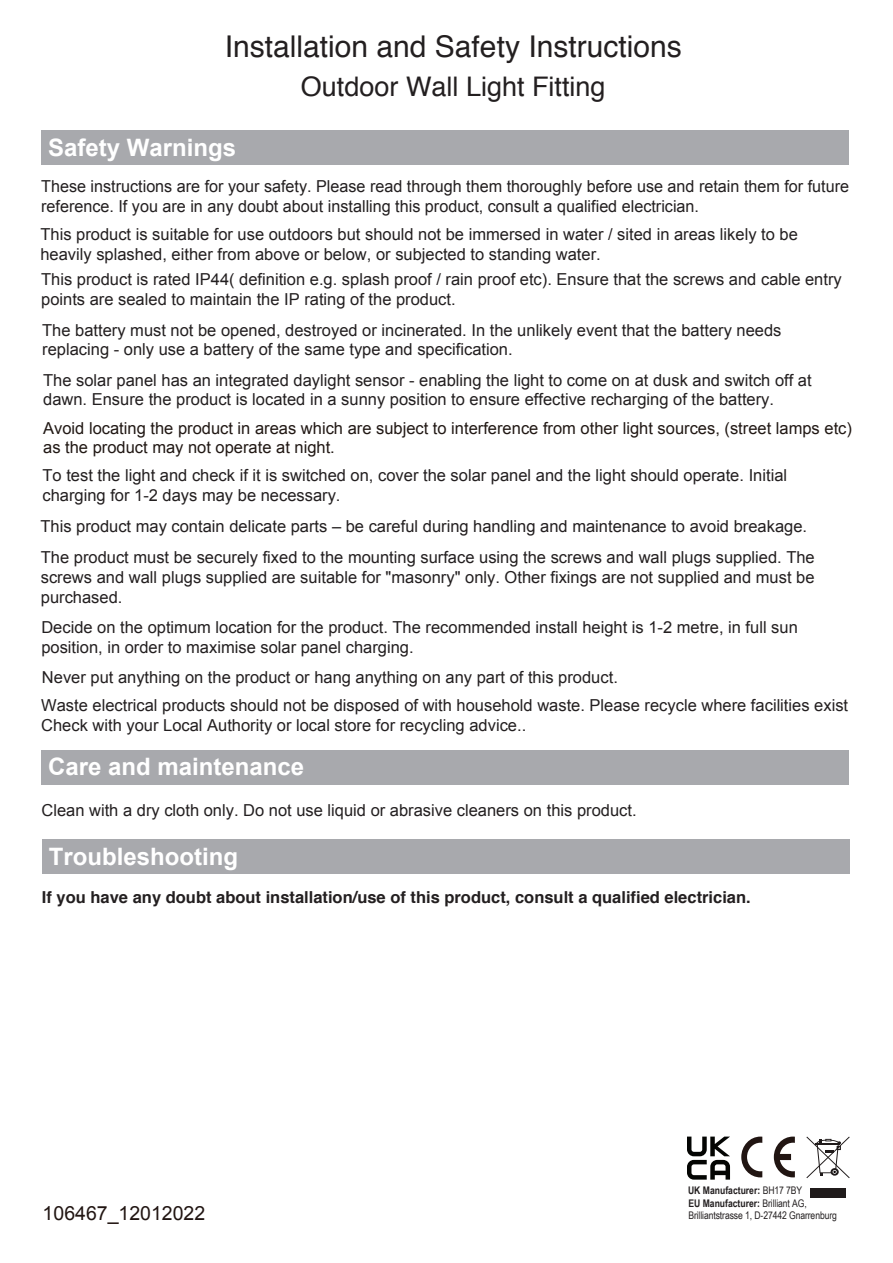
<style>
.page{position:relative;width:893px;height:1263px;background:#fff}
.page>*{position:absolute;margin:0;border:0;box-sizing:border-box;transform-origin:0 0}
.t1{font:30px "Helvetica";color:#231f20}
.t2{font:27px "Helvetica";color:#231f20}
.t3{font:700 24px "Arial";color:#fff}
.t4{font:19.5px "Arial";color:#211512}
.t5{font:16.5px/19.8px "Arial";color:#231f20}
.t6{font:16.5px/19.8px "Arial";color:#211814}
.t7{font:700 16.5px "Helvetica";color:#231f20}
.t8{font:10.5px/12px "Arial Narrow";letter-spacing:-.01em;color:#231f20}
.t9{font:700 10.5px "Arial Narrow";color:#231f20}
.s1{font-weight:400}
.s2{font-weight:700}
</style>
<div class="page">
<div style="left:42px;top:839px;width:808px;height:34px;background:#a8a9ad"></div>
<div style="left:41px;top:750px;width:808px;height:34px;background:#a8a9ad"></div>
<div style="left:41px;top:131px;width:808px;height:34px;background:#a8a9ad"></div>
<svg style="left:806px;top:1136px;width:44px;height:42px"></svg>
<div style="left:810px;top:1188px;width:36px;height:9px;background:#201b1b"></div>
<svg style="left:741px;top:1136px;width:21px;height:41px"></svg>
<svg style="left:774px;top:1136px;width:21px;height:41px"></svg>
<svg style="left:687px;top:1136px;width:43px;height:43px"></svg>
<h1 class="t1" style="left:225px;top:35px;width:458px">Installation and Safety Instructions</h1>
<h2 class="t2" style="left:301px;top:77px;width:306px">Outdoor Wall Light Fitting</h2>
<h3 class="t3" style="left:48px;top:138px;width:190px">Safety Warnings</h3>
<p class="t5" style="left:41px;top:178px;width:809px;line-height:19.4px">These instructions are for your safety. Please read through them thoroughly before use and retain them for future reference. If you are in any doubt about installing this product, consult a qualified electrician.</p>
<p class="t5" style="left:40px;top:226px;width:759px">This product is suitable for use outdoors but should not be immersed in water / sited in areas likely to be heavily splashed, either from above or below, or subjected to standing water.</p>
<p class="t5" style="left:41px;top:271px;width:802px">This product is rated IP44( definition e.g. splash proof / rain proof etc). Ensure that the screws and cable entry points are sealed to maintain the IP rating of the product.</p>
<p class="t5" style="left:42px;top:321px;width:741px">The battery must not be opened, destroyed or incinerated. In the unlikely event that the battery needs replacing - only use a battery of the same type and specification.</p>
<p class="t5" style="left:43px;top:371px;width:770px">The solar panel has an integrated daylight sensor - enabling the light to come on at dusk and switch off at dawn. Ensure the product is located in a sunny position to ensure effective recharging of the battery.</p>
<p class="t6" style="left:43px;top:419px;width:810px">Avoid locating the product in areas which are subject to interference from other light sources, (street lamps etc) as the product may not operate at night.</p>
<p class="t5" style="left:43px;top:467px;width:746px">To test the light and check if it is switched on, cover the solar panel and the light should operate. Initial charging for 1-2 days may be necessary.</p>
<p class="t5" style="left:40px;top:518px;width:768px">This product may contain delicate parts – be careful during handling and maintenance to avoid breakage.</p>
<p class="t5" style="left:41px;top:549px;width:775px;text-align:justify">The product must be securely fixed to the mounting surface using the screws and wall plugs supplied. The screws and wall plugs supplied are suitable for "masonry" only. Other fixings are not supplied and must be purchased.</p>
<p class="t5" style="left:41px;top:619px;width:758px">Decide on the optimum location for the product. The recommended install height is 1-2 metre, in full sun position, in order to maximise solar panel charging.</p>
<p class="t5" style="left:42px;top:669px;width:577px">Never put anything on the product or hang anything on any part of this product.</p>
<p class="t5" style="left:41px;top:697px;width:808px">Waste electrical products should not be disposed of with household waste. Please recycle where facilities exist<br>Check with your Local Authority or local store for recycling advice..</p>
<h3 class="t3" style="left:48px;top:758px;width:258px">Care and maintenance</h3>
<p class="t5" style="left:41px;top:801px;width:597px">Clean with a dry cloth only. Do not use liquid or abrasive cleaners on this product.</p>
<h3 class="t3" style="left:49px;top:847px;width:191px">Troubleshooting</h3>
<p class="t7" style="left:42px;top:891px;width:710px">If you have any doubt about installation/use of this product, consult a qualified electrician.</p>
<p class="t4" style="left:43px;top:1206px;width:164px">106467_12012022</p>
<p class="t9" style="left:688px;top:1184px;width:116px">UK Manufacturer: <span class="s1">BH17 7BY</span></p>
<p class="t8" style="left:688px;top:1198px;width:150px"><span class="s2">EU Manufacturer:</span> Brilliant AG,<br>Brilliantstrasse 1, D-27442 Gnarrenburg</p>
</div>
